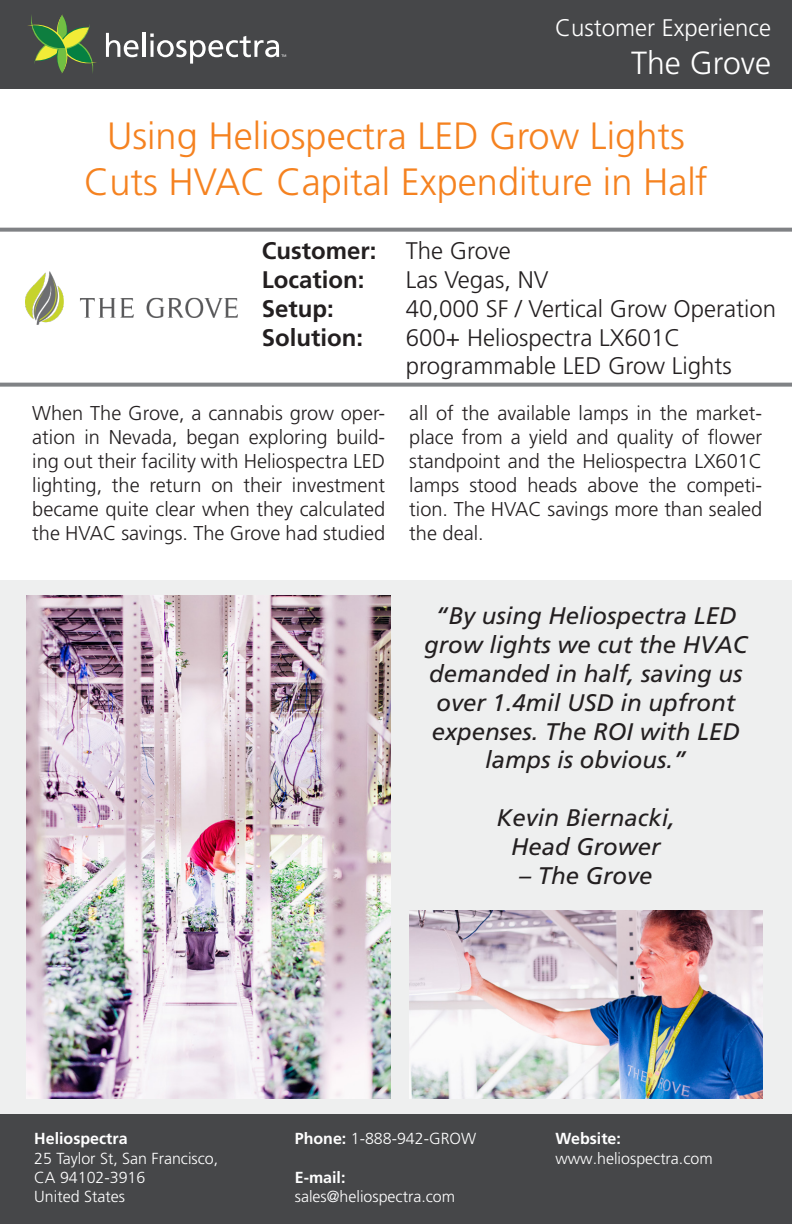
<style>
.page{position:relative;width:792px;height:1224px;background:#fff}
.page>*{position:absolute;margin:0;border:0;box-sizing:border-box;transform-origin:0 0}
.t1{font:300 38px "Frutiger LT Pro";color:#f58220}
.t2{font:300 32px "Frutiger LT Pro";color:#fff}
.t3{font:italic 24px/28.8px "Frutiger LT Std";color:#231f20;text-align:center}
.t4{font:300 24px "Frutiger LT Pro";color:#231f20}
.t5{font:700 24px/28.8px "Frutiger LT Std";color:#231f20}
.t6{font:300 24px "Frutiger LT Pro";color:#fff}
.t7{font:300 20px/24px "Frutiger LT Pro";color:#231f20;text-align:justify}
.t8{font:300 16px/19.2px "Frutiger LT Pro";color:#fff}
.t9{font:700 16px "Frutiger LT Std";color:#fff}
.s1{font-family:"Frutiger LT Pro";font-weight:300}
.s2{font-family:"Frutiger LT Std";font-weight:700}
</style>
<div class="page">
<div style="left:0;top:0;width:792px;height:89px;background:#464749"></div>
<div style="left:0;top:1114px;width:792px;height:110px;background:#464749"></div>
<svg style="left:28px;top:14px;width:69px;height:59px"></svg>
<svg style="left:106px;top:33px;width:33px;height:24px"></svg>
<hr style="left:142px;top:33px;width:3px;height:24px;background:#fff">
<svg style="left:150px;top:34px;width:136px;height:30px"></svg>
<div style="left:0;top:580px;width:792px;height:533px;background:#eeefef"></div>
<svg style="left:0;top:228px;width:792px;height:159px"></svg>
<img style="left:27px;top:595px;width:364px;height:503px">
<img style="left:409px;top:911px;width:353px;height:187px">
<p class="t6" style="left:555px;top:14px;width:217px">Customer Experience</p>
<h2 class="t2" style="left:631px;top:45px;width:141px">The Grove</h2>
<p class="t1" style="left:107px;top:114px;width:579px">Using Heliospectra LED Grow Lights</p>
<p class="t1" style="left:84px;top:160px;width:625px">Cuts HVAC Capital Expenditure in Half</p>
<p class="t5" style="left:262px;top:237px;width:250px">Customer: <span class="s1">The Grove<br></span>Location:</p>
<p class="t4" style="left:406px;top:266px;width:144px">Las Vegas, NV</p>
<p class="t5" style="left:262px;top:294px;width:74px">Setup:</p>
<p class="t4" style="left:406px;top:295px;width:372px">40,000 SF / Vertical Grow Operation</p>
<p class="t5" style="left:262px;top:323px;width:103px">Solution:</p>
<p class="t4" style="left:406px;top:323px;width:276px">600+ Heliospectra LX601C</p>
<p class="t4" style="left:406px;top:352px;width:327px">programmable LED Grow Lights</p>
<p class="t7" style="left:32px;top:401px;width:355px">When The Grove, a cannabis grow oper&shy;ation in Nevada, began exploring build&shy;ing out their facility with Heliospectra LED lighting, the return on their investment became quite clear when they calculated the HVAC savings. The Grove had studied</p>
<p class="t7" style="left:409px;top:401px;width:355px">all of the available lamps in the market&shy;place from a yield and quality of flower standpoint and the Heliospectra LX601C lamps stood heads above the competi&shy;tion. The HVAC savings more than sealed the deal.</p>
<p class="t3" style="left:424px;top:602px;width:325px">“By using Heliospectra LED grow lights we cut the HVAC</p>
<p class="t3" style="left:429px;top:659px;width:315px">demanded in half, saving us over 1.4mil USD in upfront expenses. The ROI with LED lamps is obvious.”</p>
<p class="t3" style="left:496px;top:803px;width:180px">Kevin Biernacki,<br>Head Grower</p>
<p class="t3" style="left:519px;top:861px;width:135px">– The Grove</p>
<p class="t9" style="left:34px;top:1130px;width:95px">Heliospectra</p>
<p class="t8" style="left:34px;top:1149px;width:186px">25 Taylor St, San Francisco,<br>CA 94102-3916<br>United States</p>
<p class="t8" style="left:295px;top:1129px;width:183px"><span class="s2">Phone:</span> 1-888-942-GROW</p>
<p class="t9" style="left:295px;top:1168px;width:52px">E-mail:</p>
<p class="t8" style="left:295px;top:1187px;width:162px">sales@heliospectra.com</p>
<p class="t9" style="left:555px;top:1130px;width:67px">Website:</p>
<p class="t8" style="left:555px;top:1149px;width:159px">www.heliospectra.com</p>
</div>
